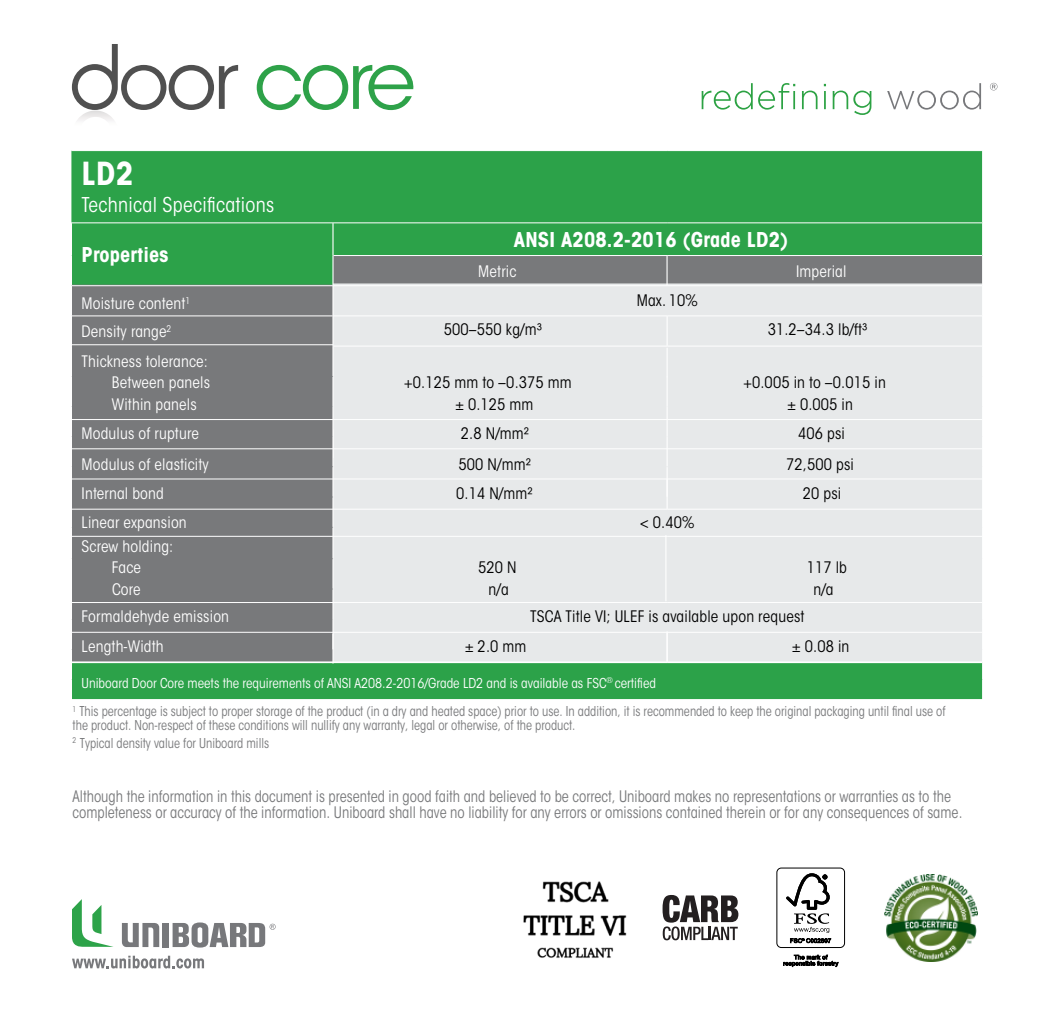
<style>
.page{position:relative;width:1053px;height:1013px;background:#fff}
.page>*{position:absolute;margin:0;border:0;box-sizing:border-box;transform-origin:0 0}
.t1{font:700 condensed 31.5px "ITC Avant Garde Std";color:#fff}
.t2{font:700 condensed 20.25px "ITC Avant Garde Std";letter-spacing:.01em;color:#fff}
.t3{font:condensed 20.25px "ITC Avant Garde Std";letter-spacing:.015em;color:#fff}
.t4{font:condensed 15.75px/15.8px "ITC Avant Garde Std";color:#78797b;scale:.93 1}
.t5{font:condensed 15.75px "ITC Avant Garde Std";letter-spacing:.01em;color:#000}
.t6{font:condensed 15.75px/21.2px "ITC Avant Garde Std";letter-spacing:.01em;color:#fff;text-align:right}
.t7{font:condensed 13.5px/28.6px "ITC Avant Garde Std";color:#78797b;scale:.93 1}
.s1{color:#fff}
</style>
<div class="page">
<div style="left:71px;top:151px;width:911px;height:548px;background:#2ca249"></div>
<svg style="left:72px;top:255px;width:910px;height:406px;background:#737c78"></svg>
<div style="left:333px;top:283px;width:649px;height:378px;background:#e7e9ea"></div>
<hr style="left:71px;top:223px;width:1px;height:32px;background:#fff">
<hr style="left:332px;top:223px;width:2px;height:32px;background:#fff">
<hr style="left:71px;top:255px;width:1px;height:31px;background:#fff">
<hr style="left:332px;top:255px;width:2px;height:30px;background:#fff">
<hr style="left:666px;top:256px;width:2px;height:29px;background:#fff">
<hr style="left:71px;top:286px;width:1px;height:30px;background:#fff">
<hr style="left:332px;top:286px;width:2px;height:29px;background:#fff">
<hr style="left:71px;top:316px;width:1px;height:30px;background:#fff">
<hr style="left:332px;top:316px;width:2px;height:30px;background:#fff">
<hr style="left:667px;top:316px;width:1px;height:30px;background:#fff">
<hr style="left:71px;top:346px;width:1px;height:30px;background:#fff">
<hr style="left:332px;top:346px;width:2px;height:30px;background:#fff">
<hr style="left:71px;top:376px;width:1px;height:30px;background:#fff">
<hr style="left:332px;top:376px;width:2px;height:30px;background:#fff">
<hr style="left:667px;top:376px;width:1px;height:30px;background:#fff">
<hr style="left:71px;top:406px;width:1px;height:30px;background:#fff">
<hr style="left:332px;top:406px;width:2px;height:30px;background:#fff">
<hr style="left:667px;top:406px;width:1px;height:30px;background:#fff">
<hr style="left:71px;top:436px;width:1px;height:31px;background:#fff">
<hr style="left:332px;top:436px;width:2px;height:30px;background:#fff">
<hr style="left:667px;top:436px;width:1px;height:30px;background:#fff">
<hr style="left:71px;top:467px;width:1px;height:30px;background:#fff">
<hr style="left:332px;top:467px;width:2px;height:29px;background:#fff">
<hr style="left:71px;top:497px;width:1px;height:30px;background:#fff">
<hr style="left:332px;top:497px;width:2px;height:30px;background:#fff">
<hr style="left:667px;top:479px;width:1px;height:30px;background:#fff">
<hr style="left:71px;top:527px;width:1px;height:32px;background:#fff">
<hr style="left:332px;top:527px;width:2px;height:31px;background:#fff">
<hr style="left:665px;top:535px;width:1px;height:66px;background:#fff">
<hr style="left:71px;top:559px;width:1px;height:30px;background:#fff">
<hr style="left:332px;top:559px;width:2px;height:29px;background:#fff">
<hr style="left:71px;top:589px;width:1px;height:30px;background:#fff">
<hr style="left:332px;top:589px;width:2px;height:30px;background:#fff">
<hr style="left:71px;top:619px;width:1px;height:30px;background:#fff">
<hr style="left:332px;top:619px;width:2px;height:30px;background:#fff">
<hr style="left:71px;top:649px;width:1px;height:30px;background:#fff">
<hr style="left:332px;top:633px;width:2px;height:30px;background:#fff">
<hr style="left:667px;top:631px;width:1px;height:30px;background:#fff">
<hr style="left:71px;top:679px;width:1px;height:32px;background:#fff">
<hr style="left:71px;top:222px;width:262px;height:1px;background:#fff">
<hr style="left:333px;top:222px;width:334px;height:1px;background:#fff">
<hr style="left:667px;top:222px;width:315px;height:1px;background:#fff">
<hr style="left:334px;top:255px;width:333px;height:1px;background:#fff">
<hr style="left:667px;top:255px;width:315px;height:1px;background:#fff">
<hr style="left:72px;top:285px;width:261px;height:1px;background:#fff">
<hr style="left:333px;top:285px;width:334px;height:1px;background:#fff">
<hr style="left:667px;top:285px;width:315px;height:1px;background:#fff">
<hr style="left:72px;top:315px;width:261px;height:1px;background:#fff">
<hr style="left:333px;top:315px;width:334px;height:1px;background:#fff">
<hr style="left:667px;top:315px;width:315px;height:1px;background:#fff">
<hr style="left:334px;top:346px;width:333px;height:1px;background:#fff">
<hr style="left:667px;top:346px;width:315px;height:1px;background:#fff">
<hr style="left:72px;top:344px;width:261px;height:1px;background:#fff">
<hr style="left:72px;top:448px;width:261px;height:1px;background:#fff">
<hr style="left:333px;top:448px;width:334px;height:1px;background:#fff">
<hr style="left:667px;top:448px;width:315px;height:1px;background:#fff">
<hr style="left:72px;top:478px;width:261px;height:1px;background:#fff">
<hr style="left:333px;top:478px;width:334px;height:1px;background:#fff">
<hr style="left:667px;top:478px;width:315px;height:1px;background:#fff">
<hr style="left:72px;top:509px;width:261px;height:1px;background:#fff">
<hr style="left:333px;top:509px;width:334px;height:1px;background:#fff">
<hr style="left:667px;top:509px;width:315px;height:1px;background:#fff">
<hr style="left:72px;top:536px;width:261px;height:1px;background:#fff">
<hr style="left:333px;top:536px;width:334px;height:1px;background:#fff">
<hr style="left:667px;top:536px;width:315px;height:1px;background:#fff">
<hr style="left:72px;top:602px;width:261px;height:1px;background:#fff">
<hr style="left:333px;top:602px;width:334px;height:1px;background:#fff">
<hr style="left:667px;top:602px;width:315px;height:1px;background:#fff">
<hr style="left:333px;top:632px;width:334px;height:1px;background:#fff">
<hr style="left:667px;top:632px;width:315px;height:1px;background:#fff">
<hr style="left:72px;top:661px;width:261px;height:2px;background:#fff">
<hr style="left:333px;top:661px;width:334px;height:2px;background:#fff">
<hr style="left:667px;top:661px;width:315px;height:2px;background:#fff">
<svg style="left:72px;top:44px;width:166px;height:68px"></svg>
<svg style="left:257px;top:65px;width:157px;height:45px"></svg>
<img style="left:884px;top:874px;width:94px;height:87px">
<svg style="left:72px;top:955px;width:132px;height:13px"></svg>
<div style="left:163px;top:923px;width:6px;height:24px;background:#77787b"></div>
<svg style="left:122px;top:923px;width:37px;height:24px"></svg>
<svg style="left:72px;top:899px;width:38px;height:47px"></svg>
<svg style="left:173px;top:922px;width:103px;height:25px"></svg>
<svg style="left:666px;top:895px;width:72px;height:45px"></svg>
<div style="left:777px;top:867px;width:68px;height:80px;border:1px solid #000;border-radius:4px"></div>
<svg style="left:786px;top:873px;width:45px;height:70px"></svg>
<svg style="left:783px;top:954px;width:56px;height:12px"></svg>
<svg style="left:702px;top:83px;width:93px;height:27px"></svg>
<svg style="left:802px;top:91px;width:16px;height:18px"></svg>
<svg style="left:824px;top:84px;width:2px;height:25px"></svg>
<svg style="left:833px;top:91px;width:38px;height:24px"></svg>
<svg style="left:887px;top:83px;width:94px;height:27px"></svg>
<svg style="left:990px;top:83px;width:7px;height:7px"></svg>
<hr style="left:72px;top:419px;width:261px;height:1px;background:#fff">
<hr style="left:72px;top:632px;width:261px;height:1px;background:#fff">
<svg style="left:667px;top:348px;width:1px;height:28px"></svg>
<hr style="left:333px;top:419px;width:334px;height:1px;background:#fff">
<hr style="left:667px;top:419px;width:315px;height:1px;background:#fff">
<img style="left:523px;top:881px;width:143px;height:77px">
<h1 class="t1" style="left:82px;top:154px;width:53px">LD2</h1>
<h2 class="t3" style="left:82px;top:193px;width:194px">Technical Specifications</h2>
<h2 class="t2" style="left:82px;top:242px;width:89px">Properties</h2>
<h2 class="t2" style="left:514px;top:227px;width:276px">ANSI A208.2-2016 (Grade LD2)</h2>
<p class="t6" style="left:478px;top:261px;width:40px">Metric</p>
<p class="t6" style="left:796px;top:261px;width:52px">Imperial</p>
<p class="t6" style="left:82px;top:292px;width:110px">Moisture content<sup>1</sup></p>
<p class="t5" style="left:637px;top:291px;width:62px">Max. 10%</p>
<p class="t6" style="left:82px;top:321px;width:91px">Density range<sup>2</sup></p>
<p class="t5" style="left:444px;top:319px;width:100px">500–550 kg/m³</p>
<p class="t5" style="left:768px;top:319px;width:101px">31.2–34.3 lb/ft³</p>
<p class="t6" style="left:82px;top:350px;width:130px">Thickness tolerance:<br>Between panels</p>
<p class="t5" style="left:404px;top:372px;width:169px">+0.125 mm to –0.375 mm</p>
<p class="t5" style="left:743px;top:372px;width:144px">+0.005 in to –0.015 in</p>
<p class="t6" style="left:112px;top:394px;width:86px">Within panels</p>
<p class="t5" style="left:455px;top:395px;width:80px">± 0.125 mm</p>
<p class="t5" style="left:787px;top:395px;width:67px">± 0.005 in</p>
<p class="t6" style="left:82px;top:423px;width:119px">Modulus of rupture</p>
<p class="t5" style="left:461px;top:424px;width:70px">2.8 N/mm²</p>
<p class="t5" style="left:798px;top:424px;width:48px">406 psi</p>
<p class="t6" style="left:82px;top:454px;width:129px">Modulus of elasticity</p>
<p class="t5" style="left:459px;top:455px;width:74px">500 N/mm²</p>
<p class="t5" style="left:786px;top:455px;width:69px">72,500 psi</p>
<p class="t6" style="left:82px;top:483px;width:84px">Internal bond</p>
<p class="t5" style="left:456px;top:484px;width:78px">0.14 N/mm²</p>
<p class="t5" style="left:803px;top:484px;width:40px">20 psi</p>
<p class="t6" style="left:82px;top:511px;width:107px">Linear expansion</p>
<p class="t5" style="left:640px;top:512px;width:56px">&lt; 0.40%</p>
<p class="t6" style="left:82px;top:536px;width:93px;text-align:center">Screw holding:<br>Face</p>
<p class="t5" style="left:478px;top:558px;width:40px">520 N</p>
<p class="t5" style="left:807px;top:558px;width:42px">117 lb</p>
<p class="t6" style="left:112px;top:578px;width:30px">Core</p>
<p class="t5" style="left:489px;top:579px;width:22px">n/a</p>
<p class="t5" style="left:813px;top:579px;width:22px">n/a</p>
<p class="t6" style="left:82px;top:605px;width:149px">Formaldehyde emission</p>
<p class="t5" style="left:530px;top:607px;width:276px">TSCA Title VI; ULEF is available upon request</p>
<p class="t6" style="left:82px;top:635px;width:84px">Length-Width</p>
<p class="t5" style="left:465px;top:636px;width:63px">± 2.0 mm</p>
<p class="t5" style="left:792px;top:636px;width:59px">± 0.08 in</p>
<p class="t7" style="left:73px;top:668px;width:940px;text-indent:9px"><span class="s1">Uniboard Door Core meets the requirements of ANSI A208.2-2016/Grade LD2 and is available as FSC</span><sup>®</sup> <span class="s1">certified<br></span><sup>1</sup> This percentage is subject to proper storage of the product (in a dry and heated space) prior to use. In addition, it is recommended to keep the original packaging until final use of</p>
<p class="t7" style="left:73px;top:716px;width:542px;line-height:18px">the product. Non-respect of these conditions will nullify any warranty, legal or otherwise, of the product.<br><sup>2</sup> Typical density value for Uniboard mills</p>
<p class="t4" style="left:73px;top:788px;width:958px">Although the information in this document is presented in good faith and believed to be correct, Uniboard makes no representations or warranties as to the completeness or accuracy of the information. Uniboard shall have no liability for any errors or omissions contained therein or for any consequences of same.</p>
</div>
